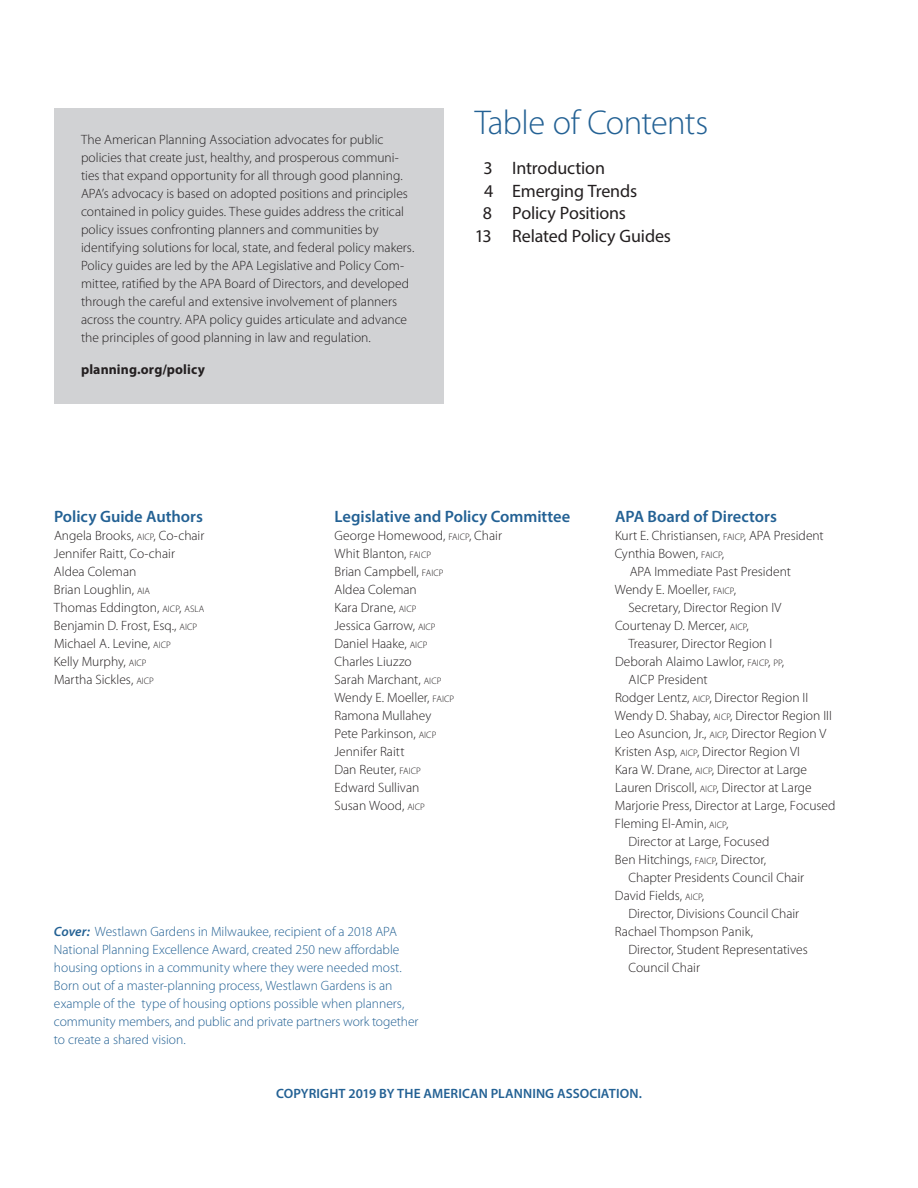
<style>
.page{position:relative;width:918px;height:1188px;background:#fff}
.page>*{position:absolute;margin:0;border:0;box-sizing:border-box;transform-origin:0 0}
.t1{font:300 34.5px "Myriad Pro";letter-spacing:-.015em;color:#236194}
.t2{font:18px/22.5px "Myriad Pro";letter-spacing:-.01em;color:#231f20}
.t3{font:600 16.5px "Myriad Pro";color:#236194}
.t4{font:700 13.8px "Myriad Pro";letter-spacing:.01em;color:#231f20}
.t5{font:300 13.5px/18px "Myriad Pro";color:#231f20}
.t6{font:300 13.5px/18px "Myriad Pro";color:#236194}
.t7{font:600 13.5px "Myriad Pro";letter-spacing:.01em;color:#236194}
.s1{color:#fff}
.s2{font-size:9.45px}
.s3{font-weight:600;font-style:italic}
</style>
<div class="page">
<div style="left:54px;top:108px;width:389px;height:296px;background:#d1d2d4"></div>
<p class="t5" style="left:81px;top:130px;width:335px">The American Planning Association advocates for public policies that create just, healthy, and prosperous communi&shy;ties that expand opportunity for all through good planning.<br>APA’s advocacy is based on adopted positions and principles contained in policy guides. These guides address the critical policy issues confronting planners and communities by identifying solutions for local, state, and federal policy makers.<br>Policy guides are led by the APA Legislative and Policy Com&shy;mittee, ratified by the APA Board of Directors, and developed through the careful and extensive involvement of planners across the country. APA policy guides articulate and advance the principles of good planning in law and regulation.</p>
<p class="t4" style="left:81px;top:360px;width:125px">planning.org/policy</p>
<h1 class="t1" style="left:475px;top:102px;width:235px">Table of Contents</h1>
<h2 class="t2" style="left:475px;top:157px;width:198px"><span class="s1">0</span>3 Introduction<br><span class="s1">0</span>4 Emerging Trends<br><span class="s1">0</span>8 Policy Positions<br>13 Related Policy Guides</h2>
<p class="t3" style="left:54px;top:506px;width:151px">Policy Guide Authors</p>
<p class="t5" style="left:54px;top:526px;width:152px">Angela Brooks, <span class="s2">AICP</span>, Co-chair<br>Jennifer Raitt, Co-chair<br>Aldea Coleman<br>Brian Loughlin, <span class="s2">AIA<br></span>Thomas Eddington, <span class="s2">AICP</span>, <span class="s2">ASLA<br></span>Benjamin D. Frost, Esq., <span class="s2">AICP<br></span>Michael A. Levine, <span class="s2">AICP<br></span>Kelly Murphy, <span class="s2">AICP<br></span>Martha Sickles, <span class="s2">AICP</span></p>
<p class="t3" style="left:334px;top:506px;width:237px">Legislative and Policy Committee</p>
<p class="t5" style="left:334px;top:526px;width:169px">George Homewood, <span class="s2">FAICP</span>, Chair<br>Whit Blanton, <span class="s2">FAICP<br></span>Brian Campbell, <span class="s2">FAICP<br></span>Aldea Coleman<br>Kara Drane, <span class="s2">AICP<br></span>Jessica Garrow, <span class="s2">AICP<br></span>Daniel Haake, <span class="s2">AICP<br></span>Charles Liuzzo<br>Sarah Marchant, <span class="s2">AICP<br></span>Wendy E. Moeller, <span class="s2">FAICP<br></span>Ramona Mullahey<br>Pete Parkinson, <span class="s2">AICP<br></span>Jennifer Raitt<br>Dan Reuter, <span class="s2">FAICP<br></span>Edward Sullivan<br>Susan Wood, <span class="s2">AICP</span></p>
<p class="t6" style="left:54px;top:922px;width:366px"><span class="s3">Cover:</span> Westlawn Gardens in Milwaukee, recipient of a 2018 APA National Planning Excellence Award, created 250 new affordable housing options in a community where they were needed most.<br>Born out of a master-planning process, Westlawn Gardens is an example of the type of housing options possible when planners, community members, and public and private partners work together to create a shared vision.</p>
<p class="t3" style="left:615px;top:506px;width:163px">APA Board of Directors</p>
<p class="t5" style="left:615px;top:526px;width:210px">Kurt E. Christiansen, <span class="s2">FAICP</span>, APA President</p>
<p class="t5" style="left:615px;top:544px;width:111px">Cynthia Bowen, <span class="s2">FAICP</span>,</p>
<p class="t5" style="left:630px;top:562px;width:163px">APA Immediate Past President</p>
<p class="t5" style="left:615px;top:580px;width:123px">Wendy E. Moeller, <span class="s2">FAICP</span>,</p>
<p class="t5" style="left:629px;top:598px;width:154px">Secretary, Director Region IV</p>
<p class="t5" style="left:615px;top:616px;width:135px">Courtenay D. Mercer, <span class="s2">AICP</span>,</p>
<p class="t5" style="left:629px;top:634px;width:145px">Treasurer, Director Region I</p>
<p class="t5" style="left:615px;top:652px;width:171px">Deborah Alaimo Lawlor, <span class="s2">FAICP</span>, <span class="s2">PP</span>,</p>
<p class="t5" style="left:629px;top:670px;width:81px">AICP President</p>
<p class="t5" style="left:615px;top:688px;width:195px">Rodger Lentz, <span class="s2">AICP</span>, Director Region II</p>
<p class="t5" style="left:615px;top:706px;width:218px">Wendy D. Shabay, <span class="s2">AICP</span>, Director Region III</p>
<p class="t5" style="left:615px;top:724px;width:213px">Leo Asuncion, Jr., <span class="s2">AICP</span>, Director Region V</p>
<p class="t5" style="left:615px;top:742px;width:187px">Kristen Asp, <span class="s2">AICP</span>, Director Region VI</p>
<p class="t5" style="left:615px;top:760px;width:194px">Kara W. Drane, <span class="s2">AICP</span>, Director at Large</p>
<p class="t5" style="left:615px;top:778px;width:198px">Lauren Driscoll, <span class="s2">AICP</span>, Director at Large</p>
<p class="t5" style="left:615px;top:796px;width:222px">Marjorie Press, Director at Large, Focused</p>
<p class="t5" style="left:615px;top:814px;width:115px">Fleming El-Amin, <span class="s2">AICP</span>,</p>
<p class="t5" style="left:628px;top:832px;width:142px">Director at Large, Focused</p>
<p class="t5" style="left:615px;top:850px;width:153px">Ben Hitchings, <span class="s2">FAICP</span>, Director,</p>
<p class="t5" style="left:628px;top:868px;width:177px">Chapter Presidents Council Chair</p>
<p class="t5" style="left:615px;top:886px;width:91px">David Fields, <span class="s2">AICP</span>,</p>
<p class="t5" style="left:628px;top:904px;width:172px">Director, Divisions Council Chair</p>
<p class="t5" style="left:615px;top:922px;width:140px">Rachael Thompson Panik,</p>
<p class="t5" style="left:628px;top:940px;width:181px">Director, Student Representatives</p>
<p class="t5" style="left:628px;top:958px;width:73px">Council Chair</p>
<p class="t7" style="left:276px;top:1085px;width:367px">COPYRIGHT 2019 BY THE AMERICAN PLANNING ASSOCIATION.</p>
</div>
